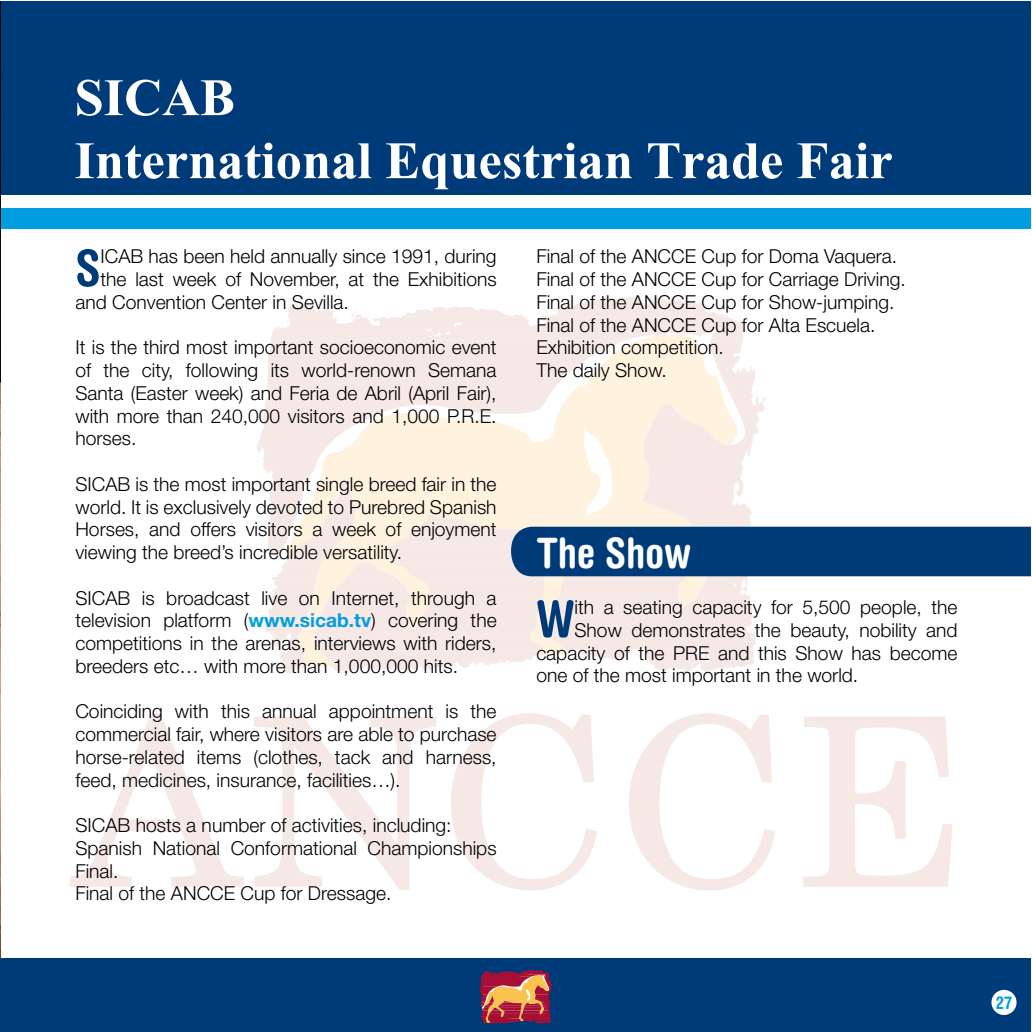
<style>
.page{position:relative;width:1032px;height:1032px;background:#fff}
.page>*{position:absolute;margin:0;border:0;box-sizing:border-box;transform-origin:0 0}
.t1{font:700 52.5px/63px "Times New Roman";color:#fff}
.t2{font:700 condensed 50.23px "Helvetica Rounded";color:#003b79}
.t3{font:700 condensed 42px "Helvetica Rounded";color:#fff}
.t4{font:300 19.25px/22.8px "Helvetica Neue";color:#000;text-align:justify}
.t5{font:700 condensed 17.5px "Helvetica Rounded";color:#009ee0}
.s1{font-weight:700;color:#009ee0}
</style>
<div class="page">
<svg style="left:69px;top:713px;width:175px;height:174px"></svg>
<svg style="left:254px;top:717px;width:182px;height:173px"></svg>
<svg style="left:451px;top:713px;width:146px;height:177px"></svg>
<svg style="left:629px;top:713px;width:146px;height:177px"></svg>
<svg style="left:803px;top:717px;width:149px;height:170px"></svg>
<div style="left:0;top:1px;width:1031px;height:194px;background:#003b79"></div>
<div style="left:0;top:958px;width:1031px;height:74px;background:#003b79"></div>
<div style="left:991px;top:990px;width:25px;height:25px;background:#fff;border-radius:50%"></div>
<div style="left:0;top:208px;width:1031px;height:21px;background:#009ee0"></div>
<svg style="left:480px;top:970px;width:72px;height:53px;background:#b3524e"></svg>
<svg style="left:256px;top:297px;width:775px;height:377px"></svg>
<img style="left:0;top:1px;width:1px;height:957px">
<h1 class="t1" style="left:74px;top:66px;width:820px">SICAB<br>International Equestrian Trade Fair</h1>
<h2 class="t2" style="left:75px;top:238px;width:27px">S</h2>
<p class="t4" style="left:101px;top:245px;width:397px">ICAB has been held annually since 1991, during</p>
<p class="t4" style="left:101px;top:267px;width:398px">the last week of November, at the Exhibitions</p>
<p class="t4" style="left:75px;top:290px;width:275px">and Convention Center in Sevilla.</p>
<p class="t4" style="left:75px;top:336px;width:423px">It is the third most important socioeconomic event of the city, following its world-renown Semana Santa (Easter week) and Feria de Abril (April Fair), with more than 240,000 visitors and 1,000 P.R.E. horses.</p>
<p class="t4" style="left:75px;top:472px;width:423px">SICAB is the most important single breed fair in the world. It is exclusively devoted to Purebred Spanish Horses, and offers visitors a week of enjoyment viewing the breed’s incredible versatility.</p>
<p class="t4" style="left:75px;top:586px;width:423px">SICAB is broadcast live on Internet, through a television platform (<span class="s1">www.sicab.tv</span>) covering the competitions in the arenas, interviews with riders, breeders etc… with more than 1,000,000 hits.</p>
<p class="t4" style="left:75px;top:700px;width:423px">Coinciding with this annual appointment is the commercial fair, where visitors are able to purchase horse-related items (clothes, tack and harness, feed, medicines, insurance, facilities…).</p>
<p class="t4" style="left:75px;top:813px;width:423px;text-align:left">SICAB hosts a number of activities, including:<br>Spanish National Conformational Championships Final.<br>Final of the ANCCE Cup for Dressage.</p>
<p class="t4" style="left:536px;top:245px;width:371px;text-align:left">Final of the ANCCE Cup for Doma Vaquera.<br>Final of the ANCCE Cup for Carriage Driving.<br>Final of the ANCCE Cup for Show-jumping.<br>Final of the ANCCE Cup for Alta Escuela.<br>Exhibition competition.<br>The daily Show.</p>
<h3 class="t3" style="left:536px;top:527px;width:157px">The Show</h3>
<h2 class="t2" style="left:536px;top:588px;width:40px">W</h2>
<p class="t4" style="left:574px;top:595px;width:384px">ith a seating capacity for 5,500 people, the</p>
<p class="t4" style="left:574px;top:618px;width:385px">Show demonstrates the beauty, nobility and</p>
<p class="t4" style="left:536px;top:641px;width:423px">capacity of the PRE and this Show has become</p>
<p class="t4" style="left:536px;top:664px;width:323px">one of the most important in the world.</p>
<p class="t5" style="left:996px;top:992px;width:18px">27</p>
</div>
